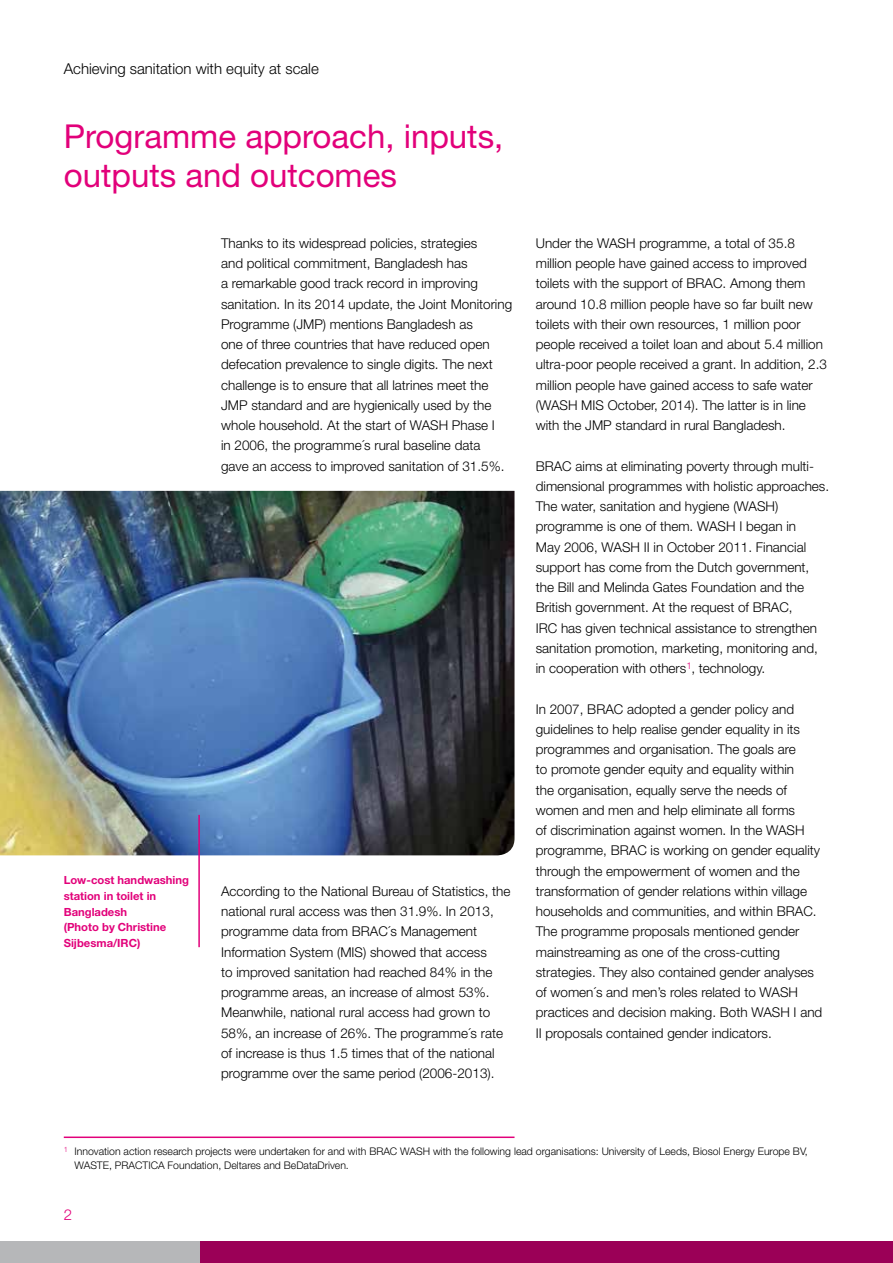
<style>
.page{position:relative;width:893px;height:1263px;background:#fff}
.page>*{position:absolute;margin:0;border:0;box-sizing:border-box;transform-origin:0 0}
.t1{font:33px/39px "Helvetica Neue LT Std";color:#e2007a}
.t2{font:300 15px "Helvetica Neue LT Std";color:#000}
.t3{font:300 15px "Helvetica Neue LT Std";color:#e2007a}
.t4{font:300 13.5px/20.2px "Helvetica Neue LT Std";color:#000}
.t5{font:700 11.25px/15.8px "Helvetica Neue LT Std";color:#e2007a}
.t6{font:300 10.5px/14.2px "Helvetica Neue LT Std";color:#000}
</style>
<div class="page">
<hr style="left:64px;top:1136px;width:450px;height:2px;background:#e2007a">
<img style="left:0;top:491px;width:514px;height:364px">
<div style="left:185px;top:1242px;width:708px;height:21px;background:#9b0057"></div>
<div style="left:0;top:1242px;width:200px;height:21px;background:#b6b7b9"></div>
<hr style="left:198px;top:815px;width:2px;height:132px;background:#e2007a">
<p class="t2" style="left:64px;top:60px;width:257px">Achieving sanitation with equity at scale</p>
<h1 class="t1" style="left:64px;top:116px;width:441px">Programme approach, inputs, outputs and outcomes</h1>
<p class="t4" style="left:221px;top:233px;width:293px">Thanks to its widespread policies, strategies<br>and political commitment, Bangladesh has<br>a remarkable good track record in improving sanitation. In its 2014 update, the Joint Monitoring Programme (JMP) mentions Bangladesh as<br>one of three countries that have reduced open defecation prevalence to single digits. The next challenge is to ensure that all latrines meet the JMP standard and are hygienically used by the whole household. At the start of WASH Phase I<br>in 2006, the programme´s rural baseline data<br>gave an access to improved sanitation of 31.5%.</p>
<p class="t5" style="left:64px;top:872px;width:127px">Low-cost handwashing station in toilet in<br>Bangladesh<br>(Photo by Christine<br>Sijbesma/IRC)</p>
<p class="t4" style="left:221px;top:881px;width:291px">According to the National Bureau of Statistics, the national rural access was then 31.9%. In 2013, programme data from BRAC´s Management Information System (MIS) showed that access<br>to improved sanitation had reached 84% in the programme areas, an increase of almost 53%.<br>Meanwhile, national rural access had grown to 58%, an increase of 26%. The programme´s rate of increase is thus 1.5 times that of the national programme over the same period (2006-2013).</p>
<p class="t4" style="left:536px;top:233px;width:293px">Under the WASH programme, a total of 35.8 million people have gained access to improved toilets with the support of BRAC. Among them around 10.8 million people have so far built new toilets with their own resources, 1 million poor people received a toilet loan and about 5.4 million ultra-poor people received a grant. In addition, 2.3 million people have gained access to safe water (WASH MIS October, 2014). The latter is in line with the JMP standard in rural Bangladesh.</p>
<p class="t4" style="left:536px;top:455px;width:295px">BRAC aims at eliminating poverty through multi&shy;dimensional programmes with holistic approaches.<br>The water, sanitation and hygiene (WASH) programme is one of them. WASH I began in<br>May 2006, WASH II in October 2011. Financial support has come from the Dutch government, the Bill and Melinda Gates Foundation and the British government. At the request of BRAC,<br>IRC has given technical assistance to strengthen sanitation promotion, marketing, monitoring and, in cooperation with others<sup>1</sup>, technology.</p>
<p class="t4" style="left:536px;top:698px;width:288px">In 2007, BRAC adopted a gender policy and guidelines to help realise gender equality in its programmes and organisation. The goals are<br>to promote gender equity and equality within<br>the organisation, equally serve the needs of women and men and help eliminate all forms<br>of discrimination against women. In the WASH programme, BRAC is working on gender equality through the empowerment of women and the transformation of gender relations within village households and communities, and within BRAC.<br>The programme proposals mentioned gender mainstreaming as one of the cross-cutting strategies. They also contained gender analyses of women´s and men’s roles related to WASH practices and decision making. Both WASH I and II proposals contained gender indicators.</p>
<p class="t6" style="left:74px;top:1144px;width:735px;text-indent:-11px"><sup>1</sup> Innovation action research projects were undertaken for and with BRAC WASH with the following lead organisations: University of Leeds, Biosol Energy Europe BV,<br>WASTE, PRACTICA Foundation, Deltares and BeDataDriven.</p>
<p class="t3" style="left:64px;top:1206px;width:10px">2</p>
</div>
